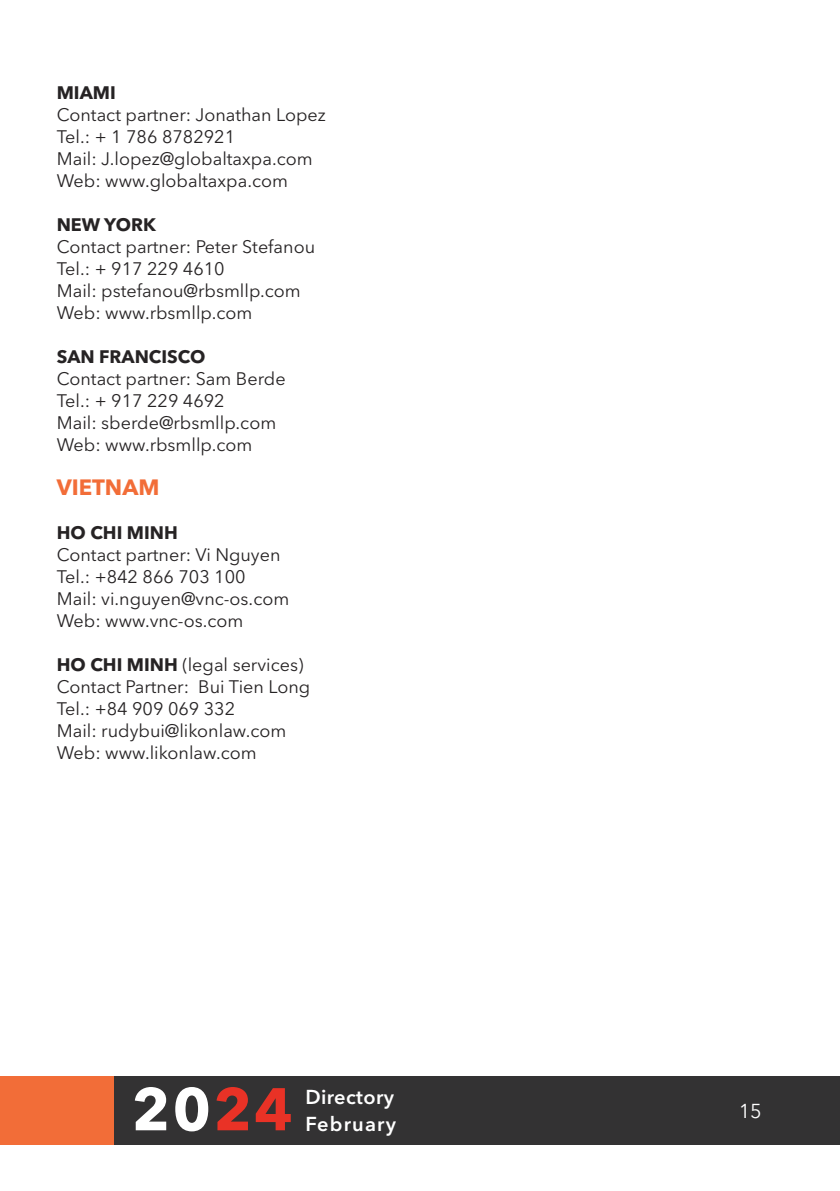
<style>
.page{position:relative;width:840px;height:1191px;background:#fff}
.page>*{position:absolute;margin:0;border:0;box-sizing:border-box;transform-origin:0 0}
.t1{font:700 59.6px "Avenir Next LT Pro";color:#fff}
.t2{font:700 22px "Avenir Next LT Pro";color:#f26d38}
.t3{font:600 20px/26.2px "Avenir Next LT Pro";letter-spacing:.02em;color:#fff}
.t4{font:20px "Avenir Next LT Pro";color:#fff}
.t5{font:18px/22px "Avenir Next LT Pro";color:#262324}
.t6{font:700 18px "Avenir Next LT Pro";color:#262324}
.s1{font-weight:700}
.s2{color:#e93226}
</style>
<div class="page">
<div style="left:109px;top:1076px;width:730px;height:68px;background:#333233"></div>
<div style="left:0;top:1076px;width:113px;height:68px;background:#f26d38"></div>
<p class="t6" style="left:57px;top:81px;width:60px">MIAMI</p>
<p class="t5" style="left:57px;top:103px;width:270px">Contact partner: Jonathan Lopez<br>Tel.: + 1 786 8782921<br>Mail: J.lopez@globaltaxpa.com<br>Web: www.globaltaxpa.com</p>
<p class="t6" style="left:57px;top:213px;width:100px">NEW YORK</p>
<p class="t5" style="left:57px;top:235px;width:260px">Contact partner: Peter Stefanou<br>Tel.: + 917 229 4610<br>Mail: pstefanou@rbsmllp.com<br>Web: www.rbsmllp.com</p>
<p class="t6" style="left:57px;top:345px;width:150px">SAN FRANCISCO</p>
<p class="t5" style="left:57px;top:367px;width:230px">Contact partner: Sam Berde<br>Tel.: + 917 229 4692<br>Mail: sberde@rbsmllp.com<br>Web: www.rbsmllp.com</p>
<p class="t2" style="left:57px;top:473px;width:104px">VIETNAM</p>
<p class="t6" style="left:57px;top:521px;width:122px">HO CHI MINH</p>
<p class="t5" style="left:57px;top:543px;width:234px">Contact partner: Vi Nguyen<br>Tel.: +842 866 703 100<br>Mail: vi.nguyen@vnc-os.com<br>Web: www.vnc-os.com</p>
<p class="t5" style="left:57px;top:653px;width:255px"><span class="s1">HO CHI MINH</span> (legal services)<br>Contact Partner: Bui Tien Long<br>Tel.: +84 909 069 332<br>Mail: rudybui@likonlaw.com<br>Web: www.likonlaw.com</p>
<h1 class="t1" style="left:132px;top:1072px;width:162px">20<span class="s2">24</span></h1>
<p class="t3" style="left:305px;top:1084px;width:92px">Directory<br>February</p>
<p class="t4" style="left:738px;top:1099px;width:25px">15</p>
</div>
